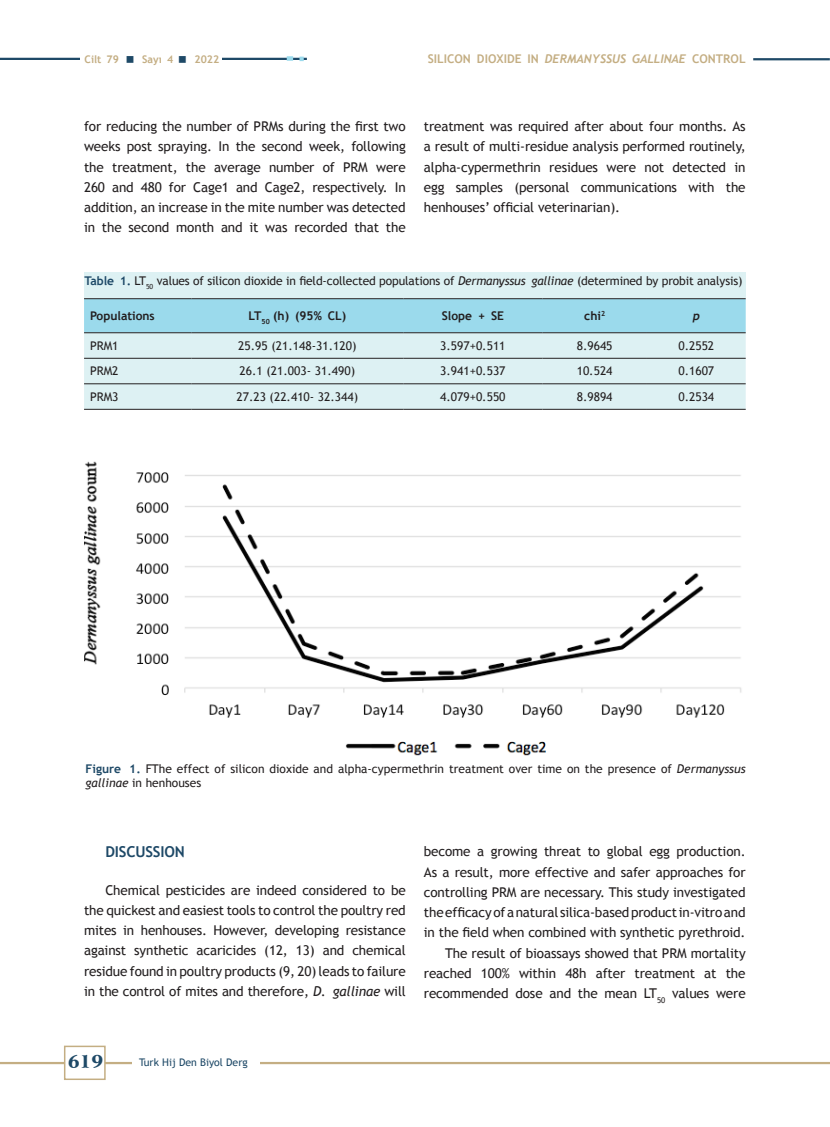
<style>
.page{position:relative;width:830px;height:1127px;background:#fff}
.page>*{position:absolute;margin:0;border:0;box-sizing:border-box;transform-origin:0 0}
.t1{font:900 18px "Arrus BT";color:#1e4967}
.t2{font:700 15px "Trebuchet MS";letter-spacing:-.01em;color:#1e4967}
.t3{font:13.5px/20.2px "Trebuchet MS";letter-spacing:-.01em;color:#231f20;text-align:justify}
.metin{font:12px/14.4px "Trebuchet MS";color:#231f20}
.metin-2{font:700 12px "Trebuchet MS";color:#c4ae83}
.t4{font:700 12px "Trebuchet MS";color:#231f20}
.t5{font:italic 700 12px "Trebuchet";color:#231f20}
.t6{font:10.5px "Trebuchet MS";color:#1e4967}
.t7{font:700 10.5px "Trebuchet MS";color:#c4ae83}
.s1{font-family:"Trebuchet";font-style:italic}
.s2{font-weight:700;color:#1e4967}
.s3{font-style:italic}
</style>
<div class="page">
<hr style="left:0;top:58px;width:307px;height:2px;background:#1e4967">
<hr style="left:0;top:1062px;width:829px;height:2px;background:#c4ae83">
<div style="left:64px;top:1045px;width:42px;height:35px;background:#fff;border:2px solid #c4ae83"></div>
<div style="left:132px;top:1055px;width:127px;height:15px;background:#fff"></div>
<div style="left:80px;top:53px;width:141px;height:14px;background:#fff"></div>
<svg style="left:286px;top:56px;width:7px;height:5px"></svg>
<svg style="left:299px;top:57px;width:4px;height:4px"></svg>
<hr style="left:752px;top:58px;width:77px;height:2px;background:#1e4967">
<div style="left:84px;top:272px;width:661px;height:25px;background:#ddf1f3"></div>
<div style="left:84px;top:299px;width:661px;height:33px;background:#9bdaec"></div>
<div style="left:84px;top:333px;width:661px;height:76px;background:#ddf1f3"></div>
<hr style="left:84px;top:298px;width:107px;height:1px;background:#231f20">
<hr style="left:191px;top:298px;width:212px;height:1px;background:#231f20">
<hr style="left:403px;top:298px;width:139px;height:1px;background:#231f20">
<hr style="left:542px;top:298px;width:104px;height:1px;background:#231f20">
<hr style="left:646px;top:298px;width:99px;height:1px;background:#231f20">
<hr style="left:84px;top:332px;width:107px;height:1px;background:#231f20">
<hr style="left:191px;top:332px;width:212px;height:1px;background:#231f20">
<hr style="left:403px;top:332px;width:139px;height:1px;background:#231f20">
<hr style="left:542px;top:332px;width:104px;height:1px;background:#231f20">
<hr style="left:646px;top:332px;width:99px;height:1px;background:#231f20">
<hr style="left:84px;top:358px;width:107px;height:1px;background:#231f20">
<hr style="left:191px;top:358px;width:212px;height:1px;background:#231f20">
<hr style="left:403px;top:358px;width:139px;height:1px;background:#231f20">
<hr style="left:542px;top:358px;width:104px;height:1px;background:#231f20">
<hr style="left:646px;top:358px;width:99px;height:1px;background:#231f20">
<hr style="left:84px;top:383px;width:107px;height:1px;background:#231f20">
<hr style="left:191px;top:383px;width:212px;height:1px;background:#231f20">
<hr style="left:403px;top:383px;width:139px;height:1px;background:#231f20">
<hr style="left:542px;top:383px;width:104px;height:1px;background:#231f20">
<hr style="left:646px;top:383px;width:99px;height:1px;background:#231f20">
<hr style="left:84px;top:409px;width:107px;height:1px;background:#231f20">
<hr style="left:191px;top:409px;width:212px;height:1px;background:#231f20">
<hr style="left:403px;top:409px;width:139px;height:1px;background:#231f20">
<hr style="left:542px;top:409px;width:104px;height:1px;background:#231f20">
<hr style="left:646px;top:409px;width:99px;height:1px;background:#231f20">
<img style="left:84px;top:461px;width:658px;height:295px">
<p class="t7" style="left:84px;top:53px;width:36px">Cilt 79</p>
<p class="t7" style="left:142px;top:53px;width:33px">Sayı 4</p>
<p class="t7" style="left:194px;top:53px;width:26px">2022</p>
<p class="metin-2" style="left:427px;top:51px;width:319px">SILICON DIOXIDE IN <span class="s1">DERMANYSSUS GALLINAE</span> CONTROL</p>
<p class="t3" style="left:84px;top:116px;width:323px">for reducing the number of PRMs during the first two weeks post spraying. In the second week, following the treatment, the average number of PRM were 260 and 480 for Cage1 and Cage2, respectively. In addition, an increase in the mite number was detected in the second month and it was recorded that the</p>
<p class="t3" style="left:423px;top:116px;width:323px">treatment was required after about four months. As a result of multi-residue analysis performed routinely, alpha-cypermethrin residues were not detected in egg samples (personal communications with the henhouses’ official veterinarian).</p>
<p class="metin" style="left:85px;top:274px;width:659px"><span class="s2">Table 1.</span> LT<sub>50</sub> values of silicon dioxide in field-collected populations of <span class="s3">Dermanyssus gallinae</span> (determined by probit analysis)</p>
<p class="t4" style="left:90px;top:308px;width:66px">Populations</p>
<p class="t4" style="left:248px;top:308px;width:99px">LT<sub>50</sub> (h) (95% CL)</p>
<p class="t4" style="left:441px;top:308px;width:64px">Slope + SE</p>
<p class="t4" style="left:584px;top:308px;width:22px">chi<sup>2</sup></p>
<p class="t5" style="left:692px;top:309px;width:9px">p</p>
<p class="metin" style="left:90px;top:339px;width:30px">PRM1</p>
<p class="metin" style="left:238px;top:339px;width:120px">25.95 (21.148-31.120)</p>
<p class="metin" style="left:440px;top:339px;width:67px">3.597+0.511</p>
<p class="metin" style="left:576px;top:339px;width:37px">8.9645</p>
<p class="metin" style="left:678px;top:339px;width:37px">0.2552</p>
<p class="metin" style="left:90px;top:364px;width:30px">PRM2</p>
<p class="metin" style="left:239px;top:364px;width:117px">26.1 (21.003- 31.490)</p>
<p class="metin" style="left:440px;top:364px;width:67px">3.941+0.537</p>
<p class="metin" style="left:576px;top:364px;width:37px">10.524</p>
<p class="metin" style="left:678px;top:364px;width:37px">0.1607</p>
<p class="metin" style="left:90px;top:390px;width:30px">PRM3</p>
<p class="metin" style="left:236px;top:390px;width:123px">27.23 (22.410- 32.344)</p>
<p class="metin" style="left:440px;top:390px;width:67px">4.079+0.550</p>
<p class="metin" style="left:576px;top:390px;width:37px">8.9894</p>
<p class="metin" style="left:678px;top:390px;width:37px">0.2534</p>
<p class="metin" style="left:85px;top:762px;width:661px"><span class="s2">Figure 1.</span> FThe effect of silicon dioxide and alpha-cypermethrin treatment over time on the presence of <span class="s3">Dermanyssus gallinae</span> in henhouses</p>
<p class="t2" style="left:105px;top:842px;width:81px">DISCUSSION</p>
<p class="t3" style="left:84px;top:880px;width:323px;text-indent:21px">Chemical pesticides are indeed considered to be the quickest and easiest tools to control the poultry red mites in henhouses. However, developing resistance against synthetic acaricides (12, 13) and chemical residue found in poultry products (9, 20) leads to failure in the control of mites and therefore, <span class="s3">D. gallinae</span> will</p>
<p class="t3" style="left:423px;top:841px;width:323px">become a growing threat to global egg production.<br>As a result, more effective and safer approaches for controlling PRM are necessary. This study investigated the efficacy of a natural silica-based product in-vitro and in the field when combined with synthetic pyrethroid.</p>
<p class="t3" style="left:423px;top:943px;width:323px;text-indent:21px">The result of bioassays showed that PRM mortality reached 100% within 48h after treatment at the recommended dose and the mean LT<sub>50</sub> values were</p>
<h1 class="t1" style="left:68px;top:1050px;width:37px">619</h1>
<p class="t6" style="left:139px;top:1056px;width:110px">Turk Hij Den Biyol Derg</p>
</div>
